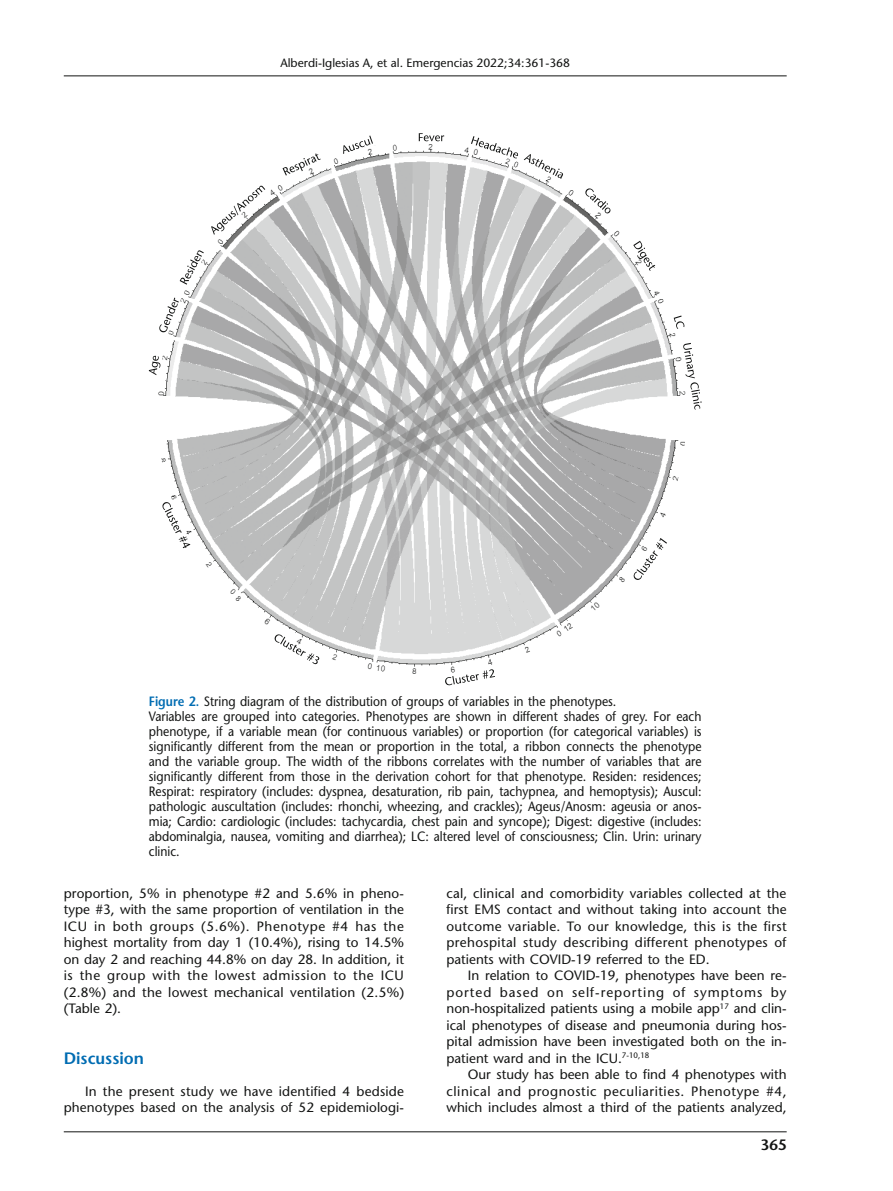
<style>
.page{position:relative;width:893px;height:1191px;background:#fff}
.page>*{position:absolute;margin:0;border:0;box-sizing:border-box;transform-origin:0 0}
._01_Ladillo_con_2_y{font:600 16.5px "Stone Sans";color:#006cb2}
.t1{font:600 15px "Stone Sans";color:#131413}
.t2{font:13.5px/16.5px "Stone Sans";color:#131413;text-align:justify}
.t3{font:13.5px/15px "Stone Sans";color:#131413;text-align:justify;scale:.9 1}
.t4{font:12px "Stone Sans";color:#131413}
.s1{font-weight:600;color:#006cb2}
</style>
<div class="page">
<hr style="left:64px;top:1131px;width:723px;height:1px;background:#131413">
<hr style="left:64px;top:75px;width:723px;height:1px;background:#131413">
<img style="left:158px;top:144px;width:527px;height:530px">
<div style="left:290px;top:162px;width:14px;height:14px;background:#fff"></div>
<svg style="left:633px;top:527px;width:47px;height:58px"></svg>
<svg style="left:265px;top:629px;width:59px;height:45px"></svg>
<svg style="left:158px;top:497px;width:37px;height:65px"></svg>
<svg style="left:444px;top:664px;width:70px;height:22px"></svg>
<svg style="left:180px;top:250px;width:24px;height:35px"></svg>
<svg style="left:419px;top:133px;width:25px;height:8px"></svg>
<svg style="left:471px;top:136px;width:47px;height:23px"></svg>
<svg style="left:524px;top:154px;width:40px;height:25px"></svg>
<svg style="left:585px;top:188px;width:26px;height:26px"></svg>
<svg style="left:633px;top:241px;width:22px;height:30px"></svg>
<svg style="left:674px;top:315px;width:10px;height:14px"></svg>
<svg style="left:683px;top:343px;width:19px;height:67px"></svg>
<svg style="left:149px;top:355px;width:12px;height:20px"></svg>
<svg style="left:159px;top:297px;width:20px;height:36px"></svg>
<svg style="left:211px;top:185px;width:54px;height:50px"></svg>
<svg style="left:283px;top:153px;width:38px;height:22px"></svg>
<svg style="left:343px;top:136px;width:30px;height:18px"></svg>
<p class="t4" style="left:280px;top:56px;width:291px">Alberdi-Iglesias A, et al. Emergencias 2022;34:361-368</p>
<p class="t3" style="left:149px;top:694px;width:521px"><span class="s1">Figure 2.</span> String diagram of the distribution of groups of variables in the phenotypes.</p>
<p class="t3" style="left:149px;top:709px;width:616px">Variables are grouped into categories. Phenotypes are shown in different shades of grey. For each phenotype, if a variable mean (for continuous variables) or proportion (for categorical variables) is significantly different from the mean or proportion in the total, a ribbon connects the phenotype and the variable group. The width of the ribbons correlates with the number of variables that are significantly different from those in the derivation cohort for that phenotype. Residen: residences; Respirat: respiratory (includes: dyspnea, desaturation, rib pain, tachypnea, and hemoptysis); Auscul: pathologic auscultation (includes: rhonchi, wheezing, and crackles); Ageus/Anosm: ageusia or anos&shy;mia; Cardio: cardiologic (includes: tachycardia, chest pain and syncope); Digest: digestive (includes: abdominalgia, nausea, vomiting and diarrhea); LC: altered level of consciousness; Clin. Urin: urinary clinic.</p>
<p class="t2" style="left:64px;top:884px;width:342px">proportion, 5% in phenotype #2 and 5.6% in pheno&shy;type #3, with the same proportion of ventilation in the ICU in both groups (5.6%). Phenotype #4 has the highest mortality from day 1 (10.4%), rising to 14.5% on day 2 and reaching 44.8% on day 28. In addition, it is the group with the lowest admission to the ICU (2.8%) and the lowest mechanical ventilation (2.5%) (Table 2).</p>
<p class="_01_Ladillo_con_2_y" style="left:64px;top:1048px;width:82px">Discussion</p>
<p class="t2" style="left:64px;top:1082px;width:342px;text-align:right">In the present study we have identified 4 bedside phenotypes based on the analysis of 52 epidemiologi-</p>
<p class="t2" style="left:446px;top:884px;width:342px">cal, clinical and comorbidity variables collected at the first EMS contact and without taking into account the outcome variable. To our knowledge, this is the first prehospital study describing different phenotypes of patients with COVID-19 referred to the ED.</p>
<p class="t2" style="left:446px;top:967px;width:342px;text-indent:21px">In relation to COVID-19, phenotypes have been re&shy;ported based on self-reporting of symptoms by non-hospitalized patients using a mobile app<sup>17</sup> and clin&shy;ical phenotypes of disease and pneumonia during hos&shy;pital admission have been investigated both on the in&shy;patient ward and in the ICU.<sup>7-10,18</sup></p>
<p class="t2" style="left:446px;top:1066px;width:342px;text-indent:21px">Our study has been able to find 4 phenotypes with clinical and prognostic peculiarities. Phenotype #4, which includes almost a third of the patients analyzed,</p>
<p class="t1" style="left:761px;top:1135px;width:27px">365</p>
</div>
